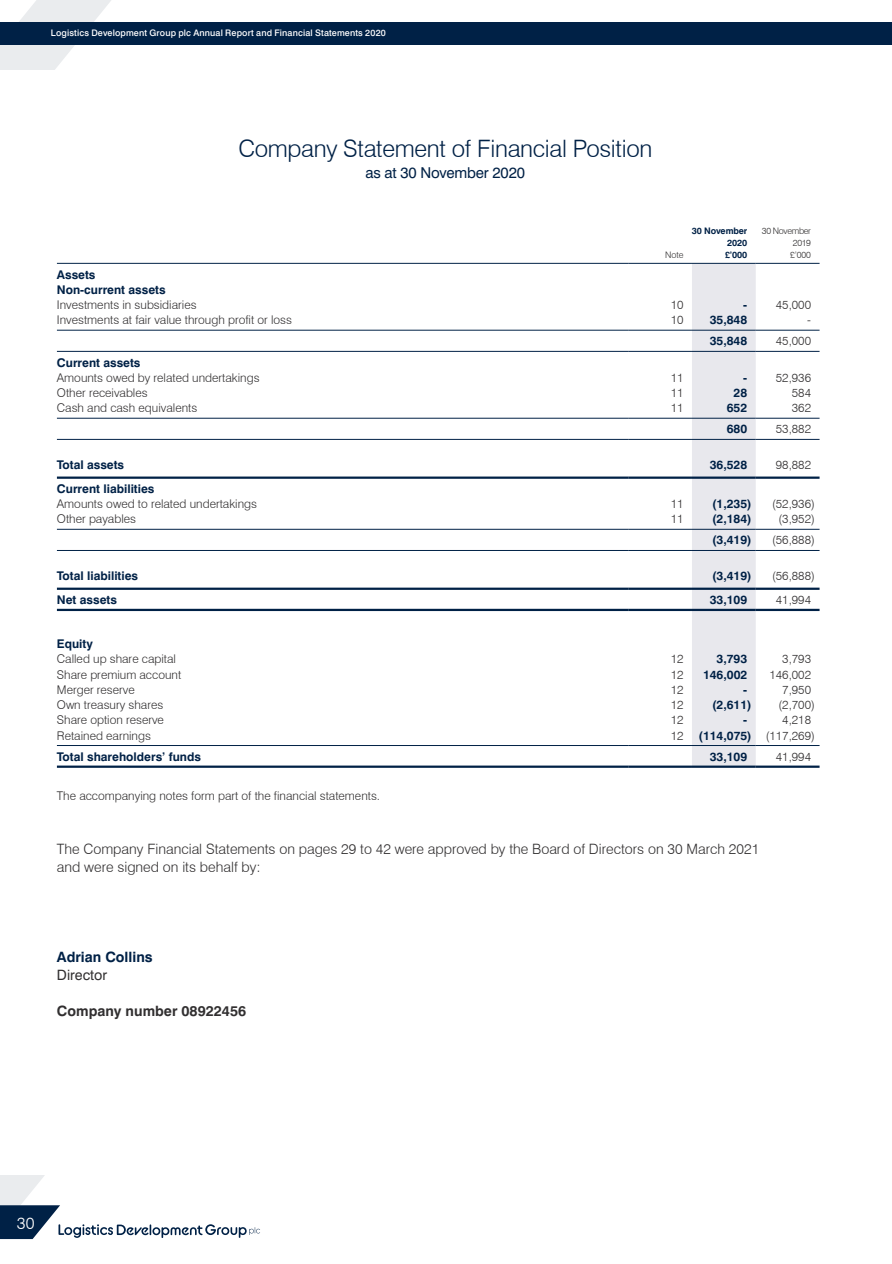
<style>
.page{position:relative;width:892px;height:1264px;background:#fff}
.page>*{position:absolute;margin:0;border:0;box-sizing:border-box;transform-origin:0 0}
.t1{font:300 24px "Swiss 721 BT";letter-spacing:-.015em;color:#002146}
.t2{font:300 16.5px "Swiss 721 BT";color:#fff}
.t3{font:15px "Swiss 721 BT";letter-spacing:-.015em;color:#002146}
.t4{font:300 14.25px/18px "Swiss 721 BT";color:#312f30}
.t5{font:700 14.25px "Swiss 721 BT";color:#312f30}
.t6{font:700 14.25px "Swiss 721 BT";color:#002146}
.t7{font:14.25px "Swiss 721 BT";color:#312f30}
.t8{font:300 12px "Swiss 721 BT";color:#312f30}
.t9{font:700 12px/15.1px "Swiss 721 BT";color:#002146}
.t10{font:500 9px "Swiss 721 BT";letter-spacing:.015em;color:#fff}
.t11{font:300 9px/12px "Swiss 721 BT";letter-spacing:-.04em;color:#312f30;text-align:right}
.t12{font:700 9px/12px "Swiss 721 BT";letter-spacing:-.015em;color:#002146;text-align:justify}
.s1{font-weight:700;color:#002146}
.s2{font-weight:300;color:#312f30}
</style>
<div class="page">
<div style="left:0;top:22px;width:892px;height:23px;background:#002146"></div>
<svg style="left:0;top:1175px;width:260px;height:65px"></svg>
<div style="left:692px;top:264px;width:64px;height:501px;background:#e8e8ed"></div>
<hr style="left:57px;top:418px;width:571px;height:1px;background:#002146">
<hr style="left:628px;top:418px;width:64px;height:1px;background:#002146">
<hr style="left:692px;top:418px;width:64px;height:1px;background:#002146">
<hr style="left:756px;top:418px;width:63px;height:1px;background:#002146">
<hr style="left:57px;top:529px;width:571px;height:1px;background:#002146">
<hr style="left:628px;top:529px;width:64px;height:1px;background:#002146">
<hr style="left:692px;top:529px;width:64px;height:1px;background:#002146">
<hr style="left:756px;top:529px;width:63px;height:1px;background:#002146">
<hr style="left:57px;top:588px;width:571px;height:2px;background:#002146">
<hr style="left:628px;top:588px;width:64px;height:2px;background:#002146">
<hr style="left:692px;top:588px;width:64px;height:2px;background:#002146">
<hr style="left:756px;top:588px;width:63px;height:2px;background:#002146">
<hr style="left:57px;top:609px;width:571px;height:2px;background:#002146">
<hr style="left:628px;top:609px;width:64px;height:2px;background:#002146">
<hr style="left:692px;top:609px;width:64px;height:2px;background:#002146">
<hr style="left:756px;top:609px;width:63px;height:2px;background:#002146">
<hr style="left:692px;top:476px;width:64px;height:3px;background:#002146">
<hr style="left:756px;top:476px;width:63px;height:3px;background:#002146">
<hr style="left:692px;top:765px;width:64px;height:3px;background:#002146">
<hr style="left:756px;top:765px;width:63px;height:3px;background:#002146">
<hr style="left:692px;top:745px;width:64px;height:1px;background:#002146">
<hr style="left:756px;top:745px;width:63px;height:1px;background:#002146">
<hr style="left:692px;top:351px;width:64px;height:1px;background:#002146">
<hr style="left:756px;top:351px;width:63px;height:1px;background:#002146">
<hr style="left:628px;top:263px;width:64px;height:1px;background:#002146">
<hr style="left:692px;top:263px;width:64px;height:1px;background:#002146">
<hr style="left:756px;top:263px;width:63px;height:1px;background:#002146">
<hr style="left:57px;top:263px;width:571px;height:1px;background:#002146">
<hr style="left:57px;top:330px;width:571px;height:1px;background:#002146">
<hr style="left:628px;top:330px;width:64px;height:1px;background:#002146">
<hr style="left:692px;top:330px;width:64px;height:1px;background:#002146">
<hr style="left:756px;top:330px;width:63px;height:1px;background:#002146">
<hr style="left:57px;top:351px;width:571px;height:1px;background:#002146">
<hr style="left:628px;top:351px;width:64px;height:1px;background:#002146">
<hr style="left:57px;top:439px;width:571px;height:1px;background:#002146">
<hr style="left:628px;top:439px;width:64px;height:1px;background:#002146">
<hr style="left:692px;top:439px;width:64px;height:1px;background:#002146">
<hr style="left:756px;top:439px;width:63px;height:1px;background:#002146">
<hr style="left:57px;top:550px;width:571px;height:1px;background:#002146">
<hr style="left:628px;top:550px;width:64px;height:1px;background:#002146">
<hr style="left:692px;top:550px;width:64px;height:1px;background:#002146">
<hr style="left:756px;top:550px;width:63px;height:1px;background:#002146">
<hr style="left:57px;top:745px;width:571px;height:1px;background:#002146">
<hr style="left:628px;top:745px;width:64px;height:1px;background:#002146">
<hr style="left:57px;top:476px;width:571px;height:3px;background:#002146">
<hr style="left:628px;top:476px;width:64px;height:3px;background:#002146">
<hr style="left:57px;top:765px;width:571px;height:3px;background:#002146">
<hr style="left:628px;top:765px;width:64px;height:3px;background:#002146">
<svg style="left:0;top:0;width:111px;height:70px"></svg>
<p class="t10" style="left:51px;top:28px;width:336px">Logistics Development Group plc Annual Report and Financial Statements 2020</p>
<h1 class="t1" style="left:238px;top:134px;width:415px">Company Statement of Financial Position</h1>
<p class="t3" style="left:366px;top:164px;width:161px">as at 30 November 2020</p>
<p class="t11" style="left:665px;top:249px;width:20px">Note</p>
<p class="t12" style="left:725px;top:225px;width:24px;text-indent:-33px">30 November 2020 £’000</p>
<p class="t11" style="left:762px;top:225px;width:51px">30 November<br>2019<br>£’000</p>
<p class="t9" style="left:57px;top:267px;width:110px">Assets<br>Non-current assets</p>
<p class="t8" style="left:57px;top:297px;width:141px">Investments in subsidiaries</p>
<p class="t8" style="left:671px;top:297px;width:14px">10</p>
<p class="t8" style="left:743px;top:297px;width:69px"><span class="s1">-</span> 45,000</p>
<p class="t8" style="left:57px;top:313px;width:237px">Investments at fair value through profit or loss</p>
<p class="t8" style="left:671px;top:313px;width:14px">10</p>
<p class="t9" style="left:710px;top:312px;width:39px">35,848</p>
<p class="t8" style="left:807px;top:313px;width:5px">-</p>
<p class="t9" style="left:710px;top:333px;width:39px">35,848</p>
<p class="t8" style="left:776px;top:334px;width:37px">45,000</p>
<p class="t9" style="left:57px;top:355px;width:85px">Current assets</p>
<p class="t8" style="left:57px;top:370px;width:204px">Amounts owed by related undertakings</p>
<p class="t8" style="left:671px;top:370px;width:14px">11</p>
<p class="t8" style="left:743px;top:370px;width:69px"><span class="s1">-</span> 52,936</p>
<p class="t8" style="left:57px;top:385px;width:92px">Other receivables</p>
<p class="t8" style="left:671px;top:385px;width:14px">11</p>
<p class="t9" style="left:733px;top:385px;width:15px">28</p>
<p class="t8" style="left:792px;top:385px;width:21px">584</p>
<p class="t8" style="left:57px;top:401px;width:142px">Cash and cash equivalents</p>
<p class="t8" style="left:671px;top:401px;width:14px">11</p>
<p class="t9" style="left:727px;top:400px;width:22px">652</p>
<p class="t8" style="left:792px;top:401px;width:21px">362</p>
<p class="t9" style="left:727px;top:421px;width:22px">680</p>
<p class="t8" style="left:776px;top:422px;width:37px">53,882</p>
<p class="t9" style="left:57px;top:457px;width:69px">Total assets</p>
<p class="t9" style="left:710px;top:457px;width:39px">36,528</p>
<p class="t8" style="left:776px;top:458px;width:37px">98,882</p>
<p class="t9" style="left:57px;top:481px;width:99px">Current liabilities</p>
<p class="t8" style="left:57px;top:496px;width:202px">Amounts owed to related undertakings</p>
<p class="t8" style="left:671px;top:496px;width:14px">11</p>
<p class="t9" style="left:712px;top:496px;width:41px">(1,235)</p>
<p class="t8" style="left:772px;top:496px;width:44px">(52,936)</p>
<p class="t8" style="left:57px;top:512px;width:81px">Other payables</p>
<p class="t8" style="left:671px;top:512px;width:14px">11</p>
<p class="t9" style="left:712px;top:511px;width:41px">(2,184)</p>
<p class="t8" style="left:778px;top:512px;width:38px">(3,952)</p>
<p class="t9" style="left:712px;top:532px;width:41px">(3,419)</p>
<p class="t8" style="left:772px;top:533px;width:44px">(56,888)</p>
<p class="t9" style="left:57px;top:568px;width:83px">Total liabilities</p>
<p class="t9" style="left:712px;top:568px;width:41px">(3,419)</p>
<p class="t8" style="left:772px;top:569px;width:44px">(56,888)</p>
<p class="t9" style="left:57px;top:592px;width:62px">Net assets</p>
<p class="t9" style="left:710px;top:592px;width:39px">33,109</p>
<p class="t8" style="left:776px;top:592px;width:37px">41,994</p>
<p class="t9" style="left:57px;top:636px;width:37px">Equity</p>
<p class="t8" style="left:57px;top:652px;width:121px">Called up share capital</p>
<p class="t8" style="left:671px;top:652px;width:14px">12</p>
<p class="t9" style="left:716px;top:651px;width:32px">3,793</p>
<p class="t8" style="left:782px;top:652px;width:30px">3,793</p>
<p class="t8" style="left:57px;top:667px;width:126px">Share premium account</p>
<p class="t8" style="left:671px;top:667px;width:14px">12</p>
<p class="t9" style="left:703px;top:667px;width:46px">146,002</p>
<p class="t8" style="left:769px;top:667px;width:43px">146,002</p>
<p class="t8" style="left:57px;top:682px;width:79px">Merger reserve</p>
<p class="t8" style="left:671px;top:682px;width:14px">12</p>
<p class="t9" style="left:743px;top:682px;width:6px">-</p>
<p class="t8" style="left:782px;top:682px;width:30px">7,950</p>
<p class="t8" style="left:57px;top:697px;width:108px">Own treasury shares</p>
<p class="t8" style="left:671px;top:697px;width:14px">12</p>
<p class="t9" style="left:712px;top:697px;width:41px">(2,611)</p>
<p class="t8" style="left:778px;top:697px;width:38px">(2,700)</p>
<p class="t8" style="left:57px;top:713px;width:109px">Share option reserve</p>
<p class="t8" style="left:671px;top:713px;width:14px">12</p>
<p class="t9" style="left:743px;top:712px;width:6px">-</p>
<p class="t8" style="left:782px;top:713px;width:30px">4,218</p>
<p class="t8" style="left:57px;top:728px;width:95px">Retained earnings</p>
<p class="t8" style="left:671px;top:728px;width:14px">12</p>
<p class="t9" style="left:698px;top:727px;width:118px">(114,075) <span class="s2">(117,269)</span></p>
<p class="t9" style="left:57px;top:749px;width:146px">Total shareholders’ funds</p>
<p class="t9" style="left:710px;top:749px;width:39px">33,109</p>
<p class="t8" style="left:776px;top:749px;width:37px">41,994</p>
<p class="t8" style="left:57px;top:788px;width:325px">The accompanying notes form part of the financial statements.</p>
<p class="t4" style="left:57px;top:840px;width:704px">The Company Financial Statements on pages 29 to 42 were approved by the Board of Directors on 30 March 2021 and were signed on its behalf by:</p>
<p class="t6" style="left:57px;top:948px;width:97px">Adrian Collins</p>
<p class="t7" style="left:57px;top:966px;width:52px">Director</p>
<p class="t5" style="left:57px;top:1002px;width:191px">Company number 08922456</p>
<h2 class="t2" style="left:17px;top:1213px;width:19px">30</h2>
</div>
